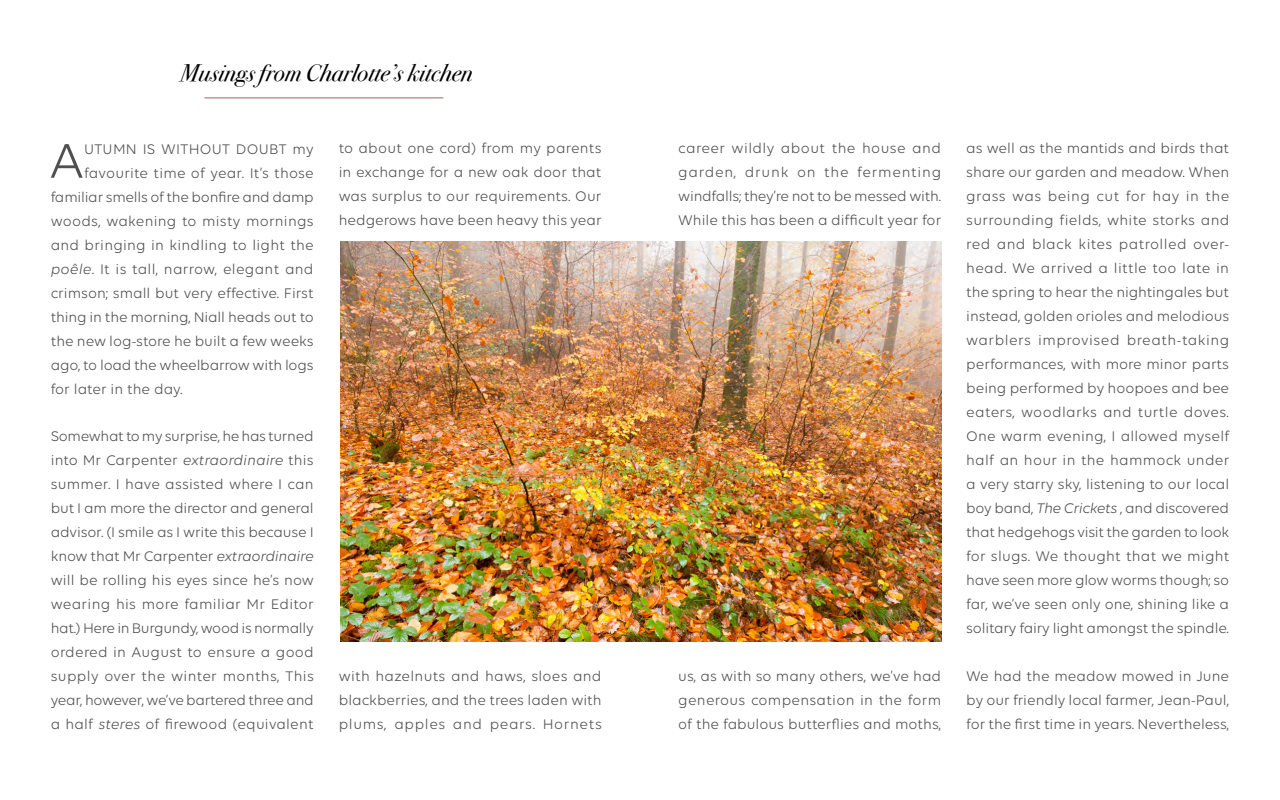
<style>
.page{position:relative;width:1280px;height:800px;background:#fff}
.page>*{position:absolute;margin:0;border:0;box-sizing:border-box;transform-origin:0 0}
.t1{font:52.45px "Volte";color:#505050}
.t2{font:italic 24px "Bodoni Svty Two ITCTT";color:#000}
.t3{font:15px/24px "Volte";color:#505050;text-align:justify}
.t4{font:15px "Volte";letter-spacing:.02em;color:#505050}
.s1{font-style:italic}
</style>
<div class="page">
<hr style="left:204px;top:97px;width:239px;height:1px;background:#a2636a">
<img style="left:340px;top:241px;width:601px;height:400px">
<h2 class="t2" style="left:180px;top:52px;width:294px">Musings from Charlotte’s kitchen</h2>
<h1 class="t1" style="left:49px;top:131px;width:33px">A</h1>
<p class="t3" style="left:84px;top:137px;width:41px">utumn</p>
<p class="t3" style="left:143px;top:137px;width:30px">is witho</p>
<p class="t3" style="left:212px;top:137px;width:103px">ut doubt my</p>
<p class="t3" style="left:84px;top:161px;width:231px">favourite time of year. It’s those</p>
<p class="t3" style="left:51px;top:185px;width:265px">familiar smells of the bonfire and damp</p>
<p class="t4" style="left:51px;top:212px;width:264px">woods, wakening to misty mornings</p>
<p class="t3" style="left:51px;top:233px;width:265px">and bringing in kindling to light the</p>
<p class="t4" style="left:51px;top:260px;width:264px"><span class="s1">poêle</span>. It is tall, narrow, elegant and</p>
<p class="t3" style="left:51px;top:281px;width:264px">crimson; small but very effective. First</p>
<p class="t3" style="left:51px;top:305px;width:264px">thing in the morning, Niall heads out to</p>
<p class="t3" style="left:51px;top:329px;width:264px">the new log-store he built a few weeks</p>
<p class="t3" style="left:51px;top:353px;width:264px">ago, to load the wheelbarrow with logs</p>
<p class="t3" style="left:51px;top:377px;width:133px">for later in the day.</p>
<p class="t3" style="left:51px;top:424px;width:265px">Somewhat to my surprise, he has turned into Mr Carpenter <span class="s1">extraordinaire</span> this summer. I have assisted where I can but I am more the director and general advisor. (I smile as I write this because I know that Mr Carpenter <span class="s1">extraordinaire </span>will be rolling his eyes since he’s now wearing his more familiar Mr Editor hat.) Here in Burgundy, wood is normally ordered in August to ensure a good supply over the winter months, This year, however, we’ve bartered three and a half <span class="s1">steres</span> of firewood (equivalent</p>
<p class="t3" style="left:339px;top:136px;width:264px">to about one cord) from my parents in exchange for a new oak door that was surplus to our requirements. Our hedgerows have been heavy this year</p>
<p class="t3" style="left:339px;top:664px;width:265px">with hazelnuts and haws, sloes and blackberries, and the trees laden with plums, apples and pears. Hornets</p>
<p class="t3" style="left:678px;top:136px;width:265px">career wildly about the house and garden, drunk on the fermenting windfalls; they’re not to be messed with.<br>While this has been a difficult year for</p>
<p class="t3" style="left:678px;top:664px;width:265px">us, as with so many others, we’ve had generous compensation in the form of the fabulous butterflies and moths,</p>
<p class="t3" style="left:966px;top:136px;width:265px">as well as the mantids and birds that share our garden and meadow. When grass was being cut for hay in the surrounding fields, white storks and red and black kites patrolled over&shy;head. We arrived a little too late in the spring to hear the nightingales but instead, golden orioles and melodious warblers improvised breath-taking performances, with more minor parts being performed by hoopoes and bee eaters, woodlarks and turtle doves.<br>One warm evening, I allowed myself half an hour in the hammock under a very starry sky, listening to our local boy band, <span class="s1">The Crickets</span> , and discovered that hedgehogs visit the garden to look for slugs. We thought that we might have seen more glow worms though; so far, we’ve seen only one, shining like a solitary fairy light amongst the spindle.</p>
<p class="t3" style="left:966px;top:664px;width:265px">We had the meadow mowed in June by our friendly local farmer, Jean-Paul, for the first time in years. Nevertheless,</p>
</div>
